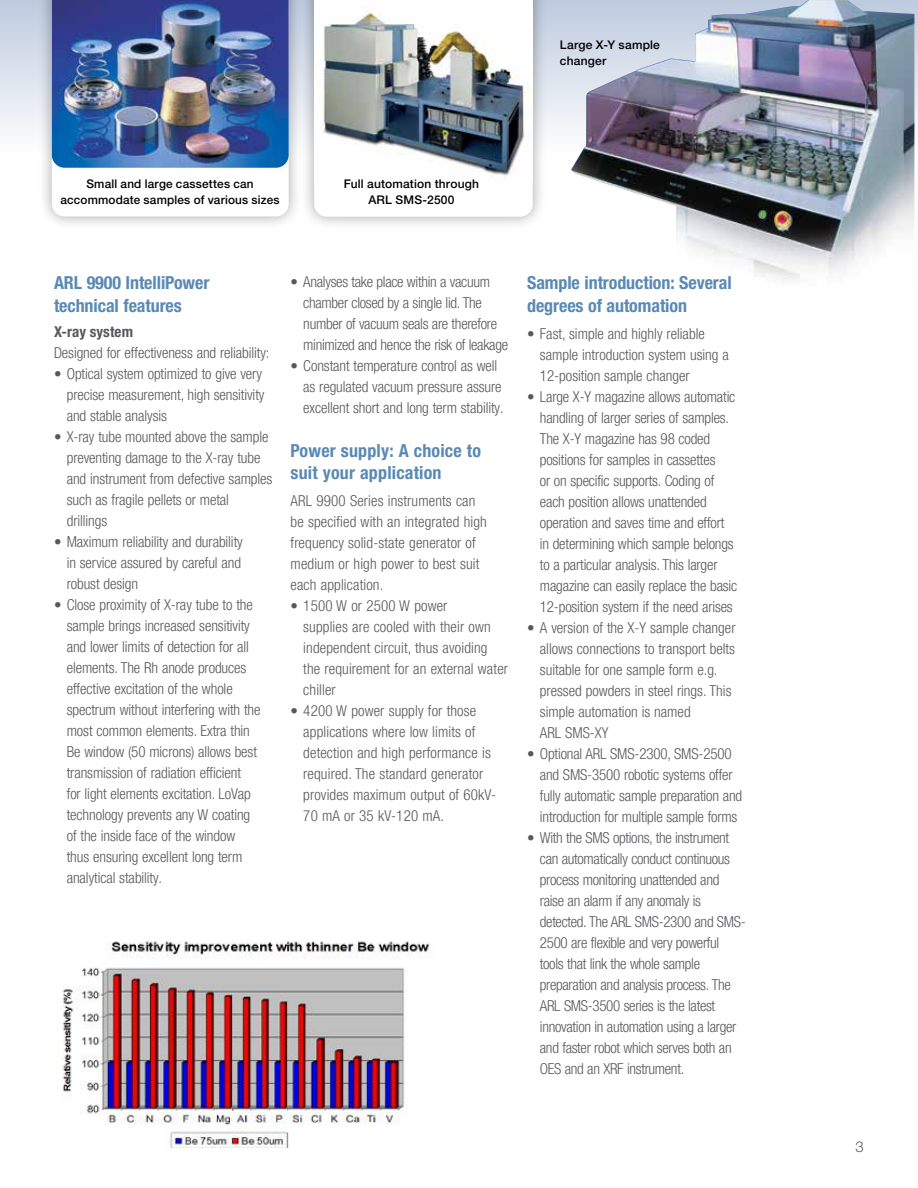
<style>
.page{position:relative;width:918px;height:1188px;background:#fff}
.page>*{position:absolute;margin:0;border:0;box-sizing:border-box;transform-origin:0 0}
.t1{font:700 condensed 18px/22.5px "Helvetica Neue LT Std";letter-spacing:-.005em;color:#5a89b4}
.t2{font:300 condensed 15px/21px "Helvetica Neue LT Pro";letter-spacing:-.005em;color:#57585b}
.t3{font:700 condensed 15px "Helvetica Neue LT Std";letter-spacing:.005em;color:#57585b}
.t4{font:300 15px "Helvetica Neue LT Std";color:#57585b}
.t5{font:500 12px/15.8px "Helvetica Neue LT Std";letter-spacing:.015em;color:#000;text-align:center}
</style>
<div class="page">
<div style="left:0;top:0;width:918px;height:153px;background:linear-gradient(to bottom,#bdcade,#fbfcfc)"></div>
<div style="left:300px;top:0;width:247px;height:231px;background:#000;opacity:.35"></div>
<svg style="left:314px;top:182px;width:219px;height:35px"></svg>
<img style="left:314px;top:0;width:219px;height:182px">
<div style="left:38px;top:0;width:265px;height:230px;background:#000;opacity:.35"></div>
<svg style="left:52px;top:168px;width:237px;height:48px"></svg>
<img style="left:571px;top:0;width:343px;height:280px">
<img style="left:52px;top:0;width:237px;height:168px">
<img style="left:62px;top:941px;width:368px;height:207px">
<p class="t5" style="left:560px;top:37px;width:101px;text-align:left">Large X-Y sample changer</p>
<p class="t5" style="left:60px;top:176px;width:221px">Small and large cassettes can accommodate samples of various sizes</p>
<p class="t5" style="left:344px;top:176px;width:137px">Full automation through<br>ARL SMS-2500</p>
<p class="t1" style="left:54px;top:271px;width:157px">ARL 9900 IntelliPower technical features</p>
<p class="t3" style="left:54px;top:323px;width:81px">X-ray system</p>
<p class="t2" style="left:54px;top:342px;width:217px">Designed for effectiveness and reliability:</p>
<p class="t2" style="left:67px;top:363px;width:199px;text-indent:-13px">• Optical system optimized to give very precise measurement, high sensitivity and stable analysis</p>
<p class="t2" style="left:67px;top:426px;width:207px;text-indent:-13px">• X-ray tube mounted above the sample preventing damage to the X-ray tube and instrument from defective samples such as fragile pellets or metal drillings</p>
<p class="t2" style="left:67px;top:531px;width:178px;text-align:justify;text-indent:-13px">• Maximum reliability and durability in service assured by careful and robust design</p>
<p class="t2" style="left:67px;top:594px;width:195px;text-indent:-13px">• Close proximity of X-ray tube to the sample brings increased sensitivity and lower limits of detection for all elements. The Rh anode produces effective excitation of the whole spectrum without interfering with the most common elements. Extra thin Be window (50 microns) allows best transmission of radiation efficient<br>for light elements excitation. LoVap technology prevents any W coating of the inside face of the window thus ensuring excellent long term analytical stability.</p>
<p class="t2" style="left:303px;top:271px;width:206px;text-indent:-13px">• Analyses take place within a vacuum chamber closed by a single lid. The number of vacuum seals are therefore minimized and hence the risk of leakage</p>
<p class="t2" style="left:303px;top:355px;width:202px;text-indent:-13px">• Constant temperature control as well as regulated vacuum pressure assure excellent short and long term stability.</p>
<p class="t1" style="left:291px;top:439px;width:192px">Power supply: A choice to suit your application</p>
<p class="t2" style="left:291px;top:490px;width:198px">ARL 9900 Series instruments can be specified with an integrated high frequency solid-state generator of medium or high power to best suit each application.</p>
<p class="t2" style="left:303px;top:595px;width:206px;text-indent:-13px">• 1500 W or 2500 W power<br>supplies are cooled with their own independent circuit, thus avoiding the requirement for an external water chiller</p>
<p class="t2" style="left:303px;top:700px;width:194px;text-indent:-13px">• 4200 W power supply for those applications where low limits of detection and high performance is required. The standard generator provides maximum output of 60kV-<br>70 mA or 35 kV-120 mA.</p>
<p class="t1" style="left:527px;top:271px;width:206px">Sample introduction: Several degrees of automation</p>
<p class="t2" style="left:540px;top:323px;width:191px;text-indent:-13px">• Fast, simple and highly reliable sample introduction system using a<br>12-position sample changer</p>
<p class="t2" style="left:540px;top:386px;width:199px;text-indent:-13px">• Large X-Y magazine allows automatic handling of larger series of samples.<br>The X-Y magazine has 98 coded positions for samples in cassettes<br>or on specific supports. Coding of each position allows unattended operation and saves time and effort in determining which sample belongs to a particular analysis. This larger magazine can easily replace the basic 12-position system if the need arises</p>
<p class="t2" style="left:540px;top:617px;width:197px;text-indent:-13px">• A version of the X-Y sample changer allows connections to transport belts suitable for one sample form e.g. pressed powders in steel rings. This simple automation is named<br>ARL SMS-XY</p>
<p class="t2" style="left:540px;top:743px;width:204px;text-indent:-13px">• Optional ARL SMS-2300, SMS-2500 and SMS-3500 robotic systems offer fully automatic sample preparation and introduction for multiple sample forms</p>
<p class="t2" style="left:540px;top:827px;width:207px;text-indent:-13px">• With the SMS options, the instrument can automatically conduct continuous process monitoring unattended and raise an alarm if any anomaly is detected. The ARL SMS-2300 and SMS-2500 are flexible and very powerful tools that link the whole sample preparation and analysis process. The ARL SMS-3500 series is the latest innovation in automation using a larger and faster robot which serves both an OES and an XRF instrument.</p>
<p class="t4" style="left:856px;top:1137px;width:10px">3</p>
</div>
